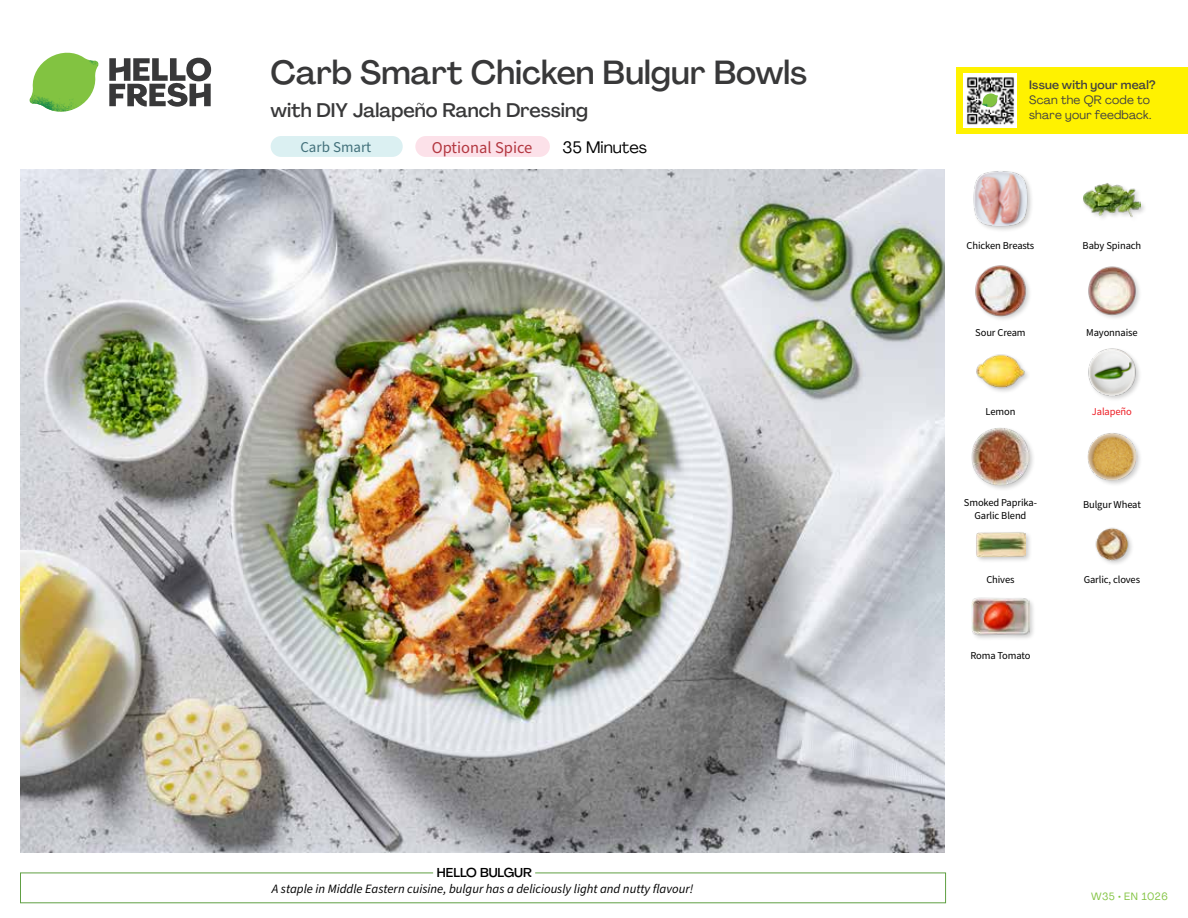
<style>
.page{position:relative;width:1188px;height:918px;background:#fff}
.page>*{position:absolute;margin:0;border:0;box-sizing:border-box;transform-origin:0 0}
.t1{font:500 33px "Agrandir";color:#383839}
.t2{font:500 19.5px "Agrandir";color:#383839}
.t3{font:16.5px "Source Sans Pro";color:#b33841}
.t4{font:16.5px "Agrandir";color:#000}
.t5{font:15px "Source Sans Pro";color:#43717b}
.t6{font:italic 12.75px "Source Sans Pro";color:#000}
.t7{font:500 12.75px "Agrandir";color:#000}
.t8{font:12px/15px "Agrandir";letter-spacing:.02em;color:#414042}
.t9{font:500 12px "Agrandir";letter-spacing:.02em;color:#414042}
.t10{font:10.5px/13.5px "Source Sans Pro";letter-spacing:-.01em;color:#000;text-align:center}
.t11{font:10.5px "Agrandir";letter-spacing:.05em;color:#82c341}
.t12{font:10.5px "Source Sans Pro";letter-spacing:-.01em;color:#ed1d24}
</style>
<div class="page">
<svg style="left:109px;top:57px;width:102px;height:50px"></svg>
<svg style="left:34px;top:53px;width:62px;height:40px"></svg>
<img style="left:67px;top:53px;width:32px;height:26px">
<img style="left:33px;top:75px;width:59px;height:11px">
<img style="left:29px;top:79px;width:61px;height:33px">
<img style="left:65px;top:86px;width:27px;height:25px">
<div style="left:20px;top:873px;width:926px;height:30px;border:1px solid #609f43"></div>
<div style="left:433px;top:865px;width:102px;height:15px;background:#fff"></div>
<img style="left:21px;top:170px;width:924px;height:682px">
<div style="left:971px;top:597px;width:65px;height:45px;background:#000;opacity:.2"></div>
<img style="left:972px;top:597px;width:57px;height:45px">
<img style="left:1095px;top:527px;width:37px;height:37px">
<div style="left:975px;top:531px;width:57px;height:33px;background:#000;opacity:.2"></div>
<img style="left:975px;top:531px;width:51px;height:33px">
<div style="left:1087px;top:431px;width:56px;height:56px;background:#000;opacity:.2"></div>
<img style="left:1087px;top:431px;width:50px;height:51px">
<div style="left:971px;top:427px;width:64px;height:64px;background:#000;opacity:.2"></div>
<img style="left:972px;top:428px;width:57px;height:57px">
<img style="left:1088px;top:348px;width:52px;height:52px">
<img style="left:976px;top:354px;width:52px;height:38px">
<img style="left:1088px;top:266px;width:52px;height:52px">
<img style="left:975px;top:265px;width:54px;height:54px">
<div style="left:1082px;top:182px;width:65px;height:41px;background:#000;opacity:.2"></div>
<img style="left:1083px;top:182px;width:58px;height:41px">
<div style="left:973px;top:170px;width:61px;height:63px;background:#000;opacity:.2"></div>
<img style="left:973px;top:170px;width:56px;height:57px">
<div style="left:271px;top:136px;width:132px;height:21px;background:#dbf0f2;border-radius:10px"></div>
<div style="left:415px;top:136px;width:135px;height:21px;background:#fce1e9;border-radius:10px"></div>
<div style="left:956px;top:67px;width:232px;height:67px;background:#fff200"></div>
<img style="left:964px;top:74px;width:52px;height:54px">
<svg style="left:982px;top:93px;width:16px;height:14px"></svg>
<h1 class="t1" style="left:271px;top:52px;width:538px">Carb Smart Chicken Bulgur Bowls</h1>
<h2 class="t2" style="left:271px;top:98px;width:319px">with DIY Jalapeño Ranch Dressing</h2>
<h3 class="t4" style="left:562px;top:137px;width:86px">35 Minutes</h3>
<h3 class="t5" style="left:300px;top:137px;width:72px">Carb Smart</h3>
<h3 class="t3" style="left:432px;top:136px;width:102px">Optional Spice</h3>
<p class="t7" style="left:437px;top:864px;width:97px">HELLO BULGUR</p>
<p class="t6" style="left:272px;top:880px;width:423px">A staple in Middle Eastern cuisine, bulgur has a deliciously light and nutty flavour!</p>
<p class="t9" style="left:1029px;top:77px;width:128px">Issue with your meal?</p>
<p class="t8" style="left:1029px;top:92px;width:124px">Scan the QR code to share your feedback.</p>
<p class="t10" style="left:967px;top:239px;width:69px">Chicken Breasts</p>
<p class="t10" style="left:1083px;top:239px;width:60px">Baby Spinach</p>
<p class="t10" style="left:975px;top:326px;width:52px">Sour Cream</p>
<p class="t10" style="left:1086px;top:326px;width:53px">Mayonnaise</p>
<p class="t10" style="left:986px;top:405px;width:31px">Lemon</p>
<p class="t12" style="left:1092px;top:405px;width:42px">Jalapeño</p>
<p class="t10" style="left:964px;top:496px;width:75px">Smoked Paprika-<br>Garlic Blend</p>
<p class="t10" style="left:1083px;top:498px;width:59px">Bulgur Wheat</p>
<p class="t10" style="left:986px;top:573px;width:30px">Chives</p>
<p class="t10" style="left:1084px;top:573px;width:58px">Garlic, cloves</p>
<p class="t10" style="left:970px;top:649px;width:62px">Roma Tomato</p>
<p class="t11" style="left:1091px;top:890px;width:78px">W35 • EN 1026</p>
</div>
